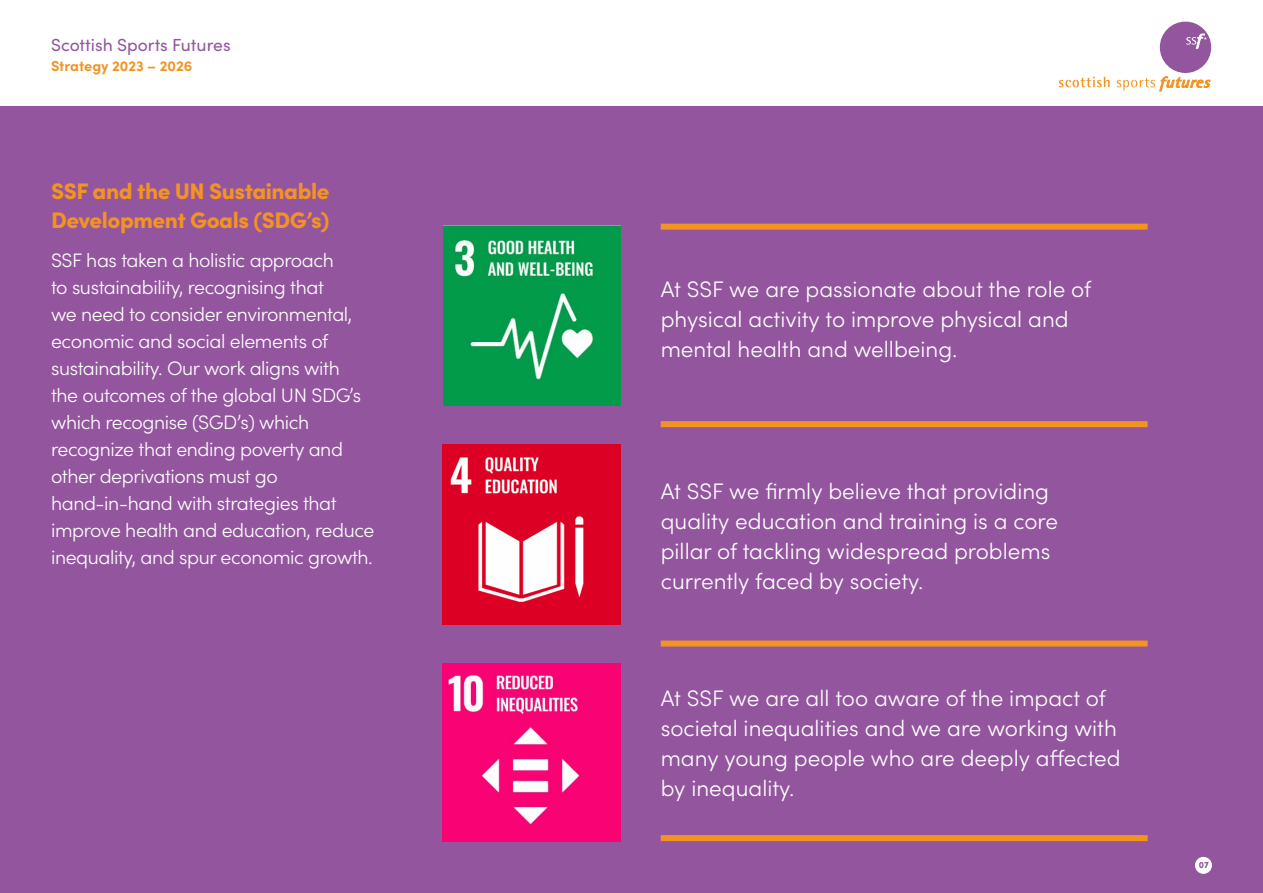
<style>
.page{position:relative;width:1263px;height:893px;background:#fff}
.page>*{position:absolute;margin:0;border:0;box-sizing:border-box;transform-origin:0 0}
.t1{font:300 22.5px/30px "Sofia Pro";color:#fff}
.t2{font:900 22.5px/28.5px "Sofia Pro";letter-spacing:-.02em;color:#f39322}
.t3{font:300 19.5px/27px "Sofia Pro";letter-spacing:-.02em;color:#fff}
.t4{font:17.55px "Sofia Pro";color:#93569e}
.t5{font:700 14.55px "Sofia Pro";color:#f39322}
.t6{font:900 9px "Sofia Pro";color:#93569e}
</style>
<div class="page">
<div style="left:1160px;top:22px;width:51px;height:51px;background:#93569e;border-radius:50%"></div>
<svg style="left:1059px;top:77px;width:51px;height:10px"></svg>
<svg style="left:1117px;top:76px;width:94px;height:16px"></svg>
<svg style="left:1186px;top:33px;width:21px;height:16px"></svg>
<div style="left:0;top:106px;width:1263px;height:787px;background:#93569e"></div>
<div style="left:1195px;top:857px;width:17px;height:17px;background:#fff;border-radius:50%"></div>
<img style="left:443px;top:226px;width:177px;height:179px">
<img style="left:442px;top:445px;width:178px;height:180px">
<img style="left:443px;top:663px;width:177px;height:178px">
<div style="left:661px;top:421px;width:487px;height:6px;background:#f39322"></div>
<div style="left:661px;top:224px;width:487px;height:6px;background:#f39322"></div>
<div style="left:661px;top:640px;width:487px;height:6px;background:#f39322"></div>
<div style="left:661px;top:835px;width:487px;height:6px;background:#f39322"></div>
<p class="t4" style="left:51px;top:32px;width:181px">Scottish Sports Futures</p>
<p class="t5" style="left:51px;top:54px;width:143px">Strategy 2023 – 2026</p>
<p class="t2" style="left:51px;top:175px;width:280px">SSF and the UN Sustainable<br>Development Goals (SDG’s)</p>
<p class="t3" style="left:51px;top:245px;width:325px">SSF has taken a holistic approach<br>to sustainability, recognising that<br>we need to consider environmental, economic and social elements of sustainability. Our work aligns with<br>the outcomes of the global UN SDG’s which recognise (SGD’s) which recognize that ending poverty and other deprivations must go hand-in-hand with strategies that improve health and education, reduce inequality, and spur economic growth.</p>
<p class="t1" style="left:661px;top:273px;width:432px">At SSF we are passionate about the role of physical activity to improve physical and mental health and wellbeing.</p>
<p class="t1" style="left:661px;top:475px;width:399px">At SSF we firmly believe that providing quality education and training is a core pillar of tackling widespread problems currently faced by society.</p>
<p class="t1" style="left:661px;top:682px;width:461px">At SSF we are all too aware of the impact of societal inequalities and we are working with many young people who are deeply affected by inequality.</p>
<p class="t6" style="left:1199px;top:858px;width:12px">07</p>
</div>
